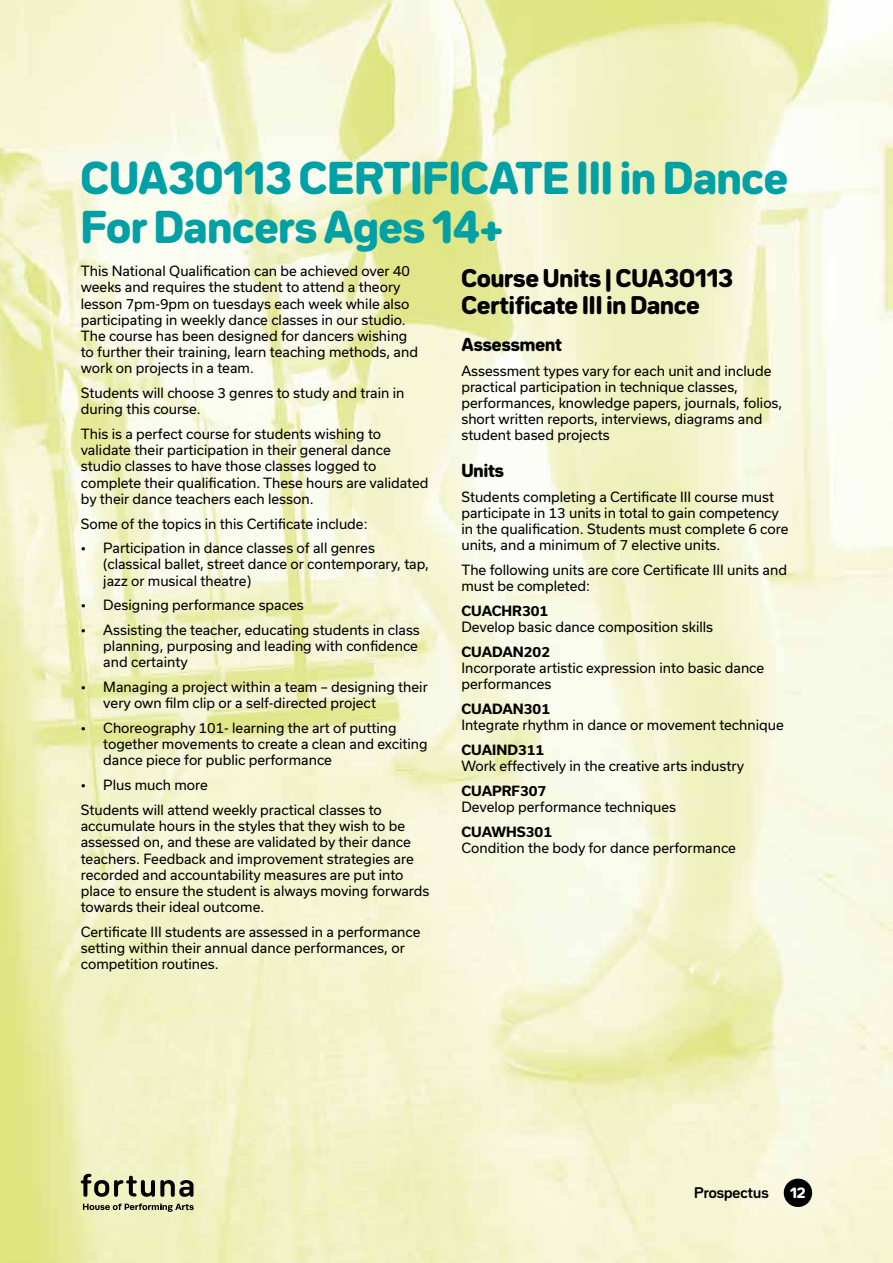
<style>
.page{position:relative;width:893px;height:1263px;background:#fff}
.page>*{position:absolute;margin:0;border:0;box-sizing:border-box;transform-origin:0 0}
.t1{font:900 40.5px/48.6px "Bw Seido Round DEMO";color:#00a0a5}
.t2{font:900 22.5px/27px "Bw Seido Round DEMO";color:#000}
.t3{font:900 16.5px "Bw Seido Round DEMO";color:#000}
.t4{font:13.5px/16.2px "Usual";color:#000}
.t5{font:700 13.5px "Usual";color:#000}
.t6{font:700 13.5px "Bw Seido Round DEMO";color:#000}
.t7{font:900 13.2px "Bw Seido Round DEMO";color:#fff}
</style>
<div class="page">
<img style="left:0;top:0;width:893px;height:1263px">
<svg style="left:83px;top:1203px;width:111px;height:9px"></svg>
<svg style="left:81px;top:1174px;width:113px;height:23px;background:#9c9d7e"></svg>
<div style="left:784px;top:1178px;width:28px;height:29px;background:#000;border-radius:50%"></div>
<h1 class="t1" style="left:81px;top:153px;width:709px">CUA30113 CERTIFICATE III in Dance<br>For Dancers Ages 14+</h1>
<p class="t4" style="left:81px;top:263px;width:339px">This National Qualification can be achieved over 40 weeks and requires the student to attend a theory lesson 7pm-9pm on tuesdays each week while also participating in weekly dance classes in our studio.<br>The course has been designed for dancers wishing to further their training, learn teaching methods, and work on projects in a team.</p>
<p class="t4" style="left:81px;top:385px;width:325px">Students will choose 3 genres to study and train in during this course.</p>
<p class="t4" style="left:81px;top:426px;width:349px">This is a perfect course for students wishing to validate their participation in their general dance studio classes to have those classes logged to complete their qualification. These hours are validated by their dance teachers each lesson.</p>
<p class="t4" style="left:81px;top:515px;width:288px">Some of the topics in this Certificate include:</p>
<p class="t4" style="left:103px;top:540px;width:327px;text-indent:-23px">• Participation in dance classes of all genres (classical ballet, street dance or contemporary, tap, jazz or musical theatre)</p>
<p class="t4" style="left:81px;top:597px;width:224px">• Designing performance spaces</p>
<p class="t4" style="left:103px;top:622px;width:318px;text-indent:-23px">• Assisting the teacher, educating students in class planning, purposing and leading with confidence and certainty</p>
<p class="t4" style="left:103px;top:679px;width:326px;text-indent:-23px">• Managing a project within a team – designing their very own film clip or a self-directed project</p>
<p class="t4" style="left:103px;top:720px;width:326px;text-indent:-23px">• Choreography 101- learning the art of putting together movements to create a clean and exciting dance piece for public performance</p>
<p class="t4" style="left:81px;top:773px;width:303px;line-height:24.8px">• Plus much more<br>Students will attend weekly practical classes to</p>
<p class="t4" style="left:81px;top:818px;width:350px">accumulate hours in the styles that they wish to be assessed on, and these are validated by their dance teachers. Feedback and improvement strategies are recorded and accountability measures are put into place to ensure the student is always moving forwards towards their ideal outcome.</p>
<p class="t4" style="left:81px;top:924px;width:341px">Certificate III students are assessed in a performance setting within their annual dance performances, or competition routines.</p>
<h2 class="t2" style="left:461px;top:264px;width:273px">Course Units | CUA30113<br>Certificate III in Dance</h2>
<p class="t3" style="left:461px;top:333px;width:102px">Assessment</p>
<p class="t4" style="left:461px;top:362px;width:323px">Assessment types vary for each unit and include practical participation in technique classes, performances, knowledge papers, journals, folios, short written reports, interviews, diagrams and student based projects</p>
<p class="t3" style="left:461px;top:459px;width:44px">Units</p>
<p class="t4" style="left:461px;top:489px;width:329px">Students completing a Certificate III course must participate in 13 units in total to gain competency in the qualification. Students must complete 6 core units, and a minimum of 7 elective units.</p>
<p class="t4" style="left:461px;top:562px;width:327px">The following units are core Certificate III units and must be completed:</p>
<p class="t5" style="left:461px;top:603px;width:88px">CUACHR301</p>
<p class="t4" style="left:461px;top:619px;width:253px">Develop basic dance composition skills</p>
<p class="t5" style="left:461px;top:644px;width:90px">CUADAN202</p>
<p class="t4" style="left:461px;top:660px;width:304px">Incorporate artistic expression into basic dance performances</p>
<p class="t5" style="left:461px;top:701px;width:90px">CUADAN301</p>
<p class="t4" style="left:461px;top:717px;width:324px">Integrate rhythm in dance or movement technique</p>
<p class="t5" style="left:461px;top:742px;width:84px">CUAIND311</p>
<p class="t4" style="left:461px;top:758px;width:284px">Work effectively in the creative arts industry</p>
<p class="t5" style="left:461px;top:783px;width:86px">CUAPRF307</p>
<p class="t4" style="left:461px;top:799px;width:216px">Develop performance techniques</p>
<p class="t5" style="left:461px;top:824px;width:92px">CUAWHS301</p>
<p class="t4" style="left:461px;top:840px;width:276px">Condition the body for dance performance</p>
<p class="t6" style="left:694px;top:1184px;width:76px">Prospectus</p>
<p class="t7" style="left:790px;top:1184px;width:17px">12</p>
</div>
